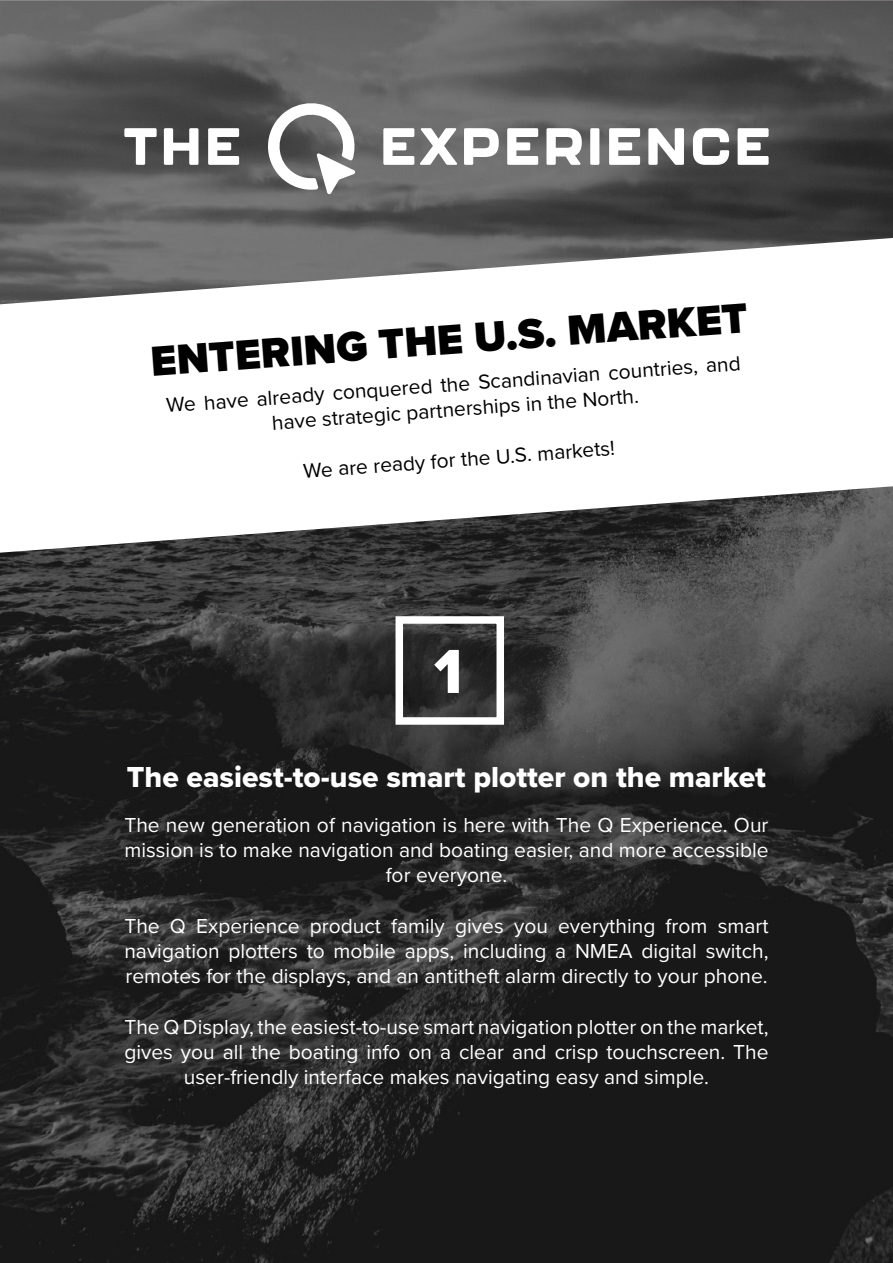
<style>
.page{position:relative;width:893px;height:1263px;background:#fff}
.page>*{position:absolute;margin:0;border:0;box-sizing:border-box;transform-origin:0 0}
.t1{font:64.5px "Proxima Nova Extrabld";color:#fff}
.t2{font:900 43.5px "Proxima Nova";color:#000}
.t3{font:30px "Proxima Nova Extrabld";color:#fff}
.t4{font:21px/25.2px "Proxima Nova";color:#fff;text-align:center}
.t5{font:21px/25.3px "Proxima Nova";color:#000;text-align:center}
</style>
<div class="page">
<img style="left:0;top:0;width:893px;height:1263px">
<svg style="left:0;top:238px;width:893px;height:315px"></svg>
<svg style="left:124px;top:99px;width:645px;height:96px"></svg>
<div style="left:395px;top:616px;width:109px;height:109px;border:8px solid #fff"></div>
<p class="t2" style="left:149px;top:328px;width:600px;rotate:-4deg">ENTERING THE U.S. MARKET</p>
<p class="t5" style="left:165px;top:391px;width:577px;rotate:-4deg">We have already conquered the Scandinavian countries, and have strategic partnerships in the North.</p>
<p class="t5" style="left:302px;top:457px;width:314px;rotate:-4deg">We are ready for the U.S. markets!</p>
<p class="t1" style="left:434px;top:623px;width:30px">1</p>
<p class="t3" style="left:127px;top:755px;width:640px">The easiest-to-use smart plotter on the market</p>
<p class="t4" style="left:124px;top:811px;width:646px">The new generation of navigation is here with The Q Experience. Our mission is to make navigation and boating easier, and more accessible for everyone.</p>
<p class="t4" style="left:124px;top:912px;width:646px;text-align:justify">The Q Experience product family gives you everything from smart navigation plotters to mobile apps, including a NMEA digital switch, remotes for the displays, and an antitheft alarm directly to your phone.</p>
<p class="t4" style="left:124px;top:1013px;width:646px">The Q Display, the easiest-to-use smart navigation plotter on the market, gives you all the boating info on a clear and crisp touchscreen. The user-friendly interface makes navigating easy and simple.</p>
</div>
